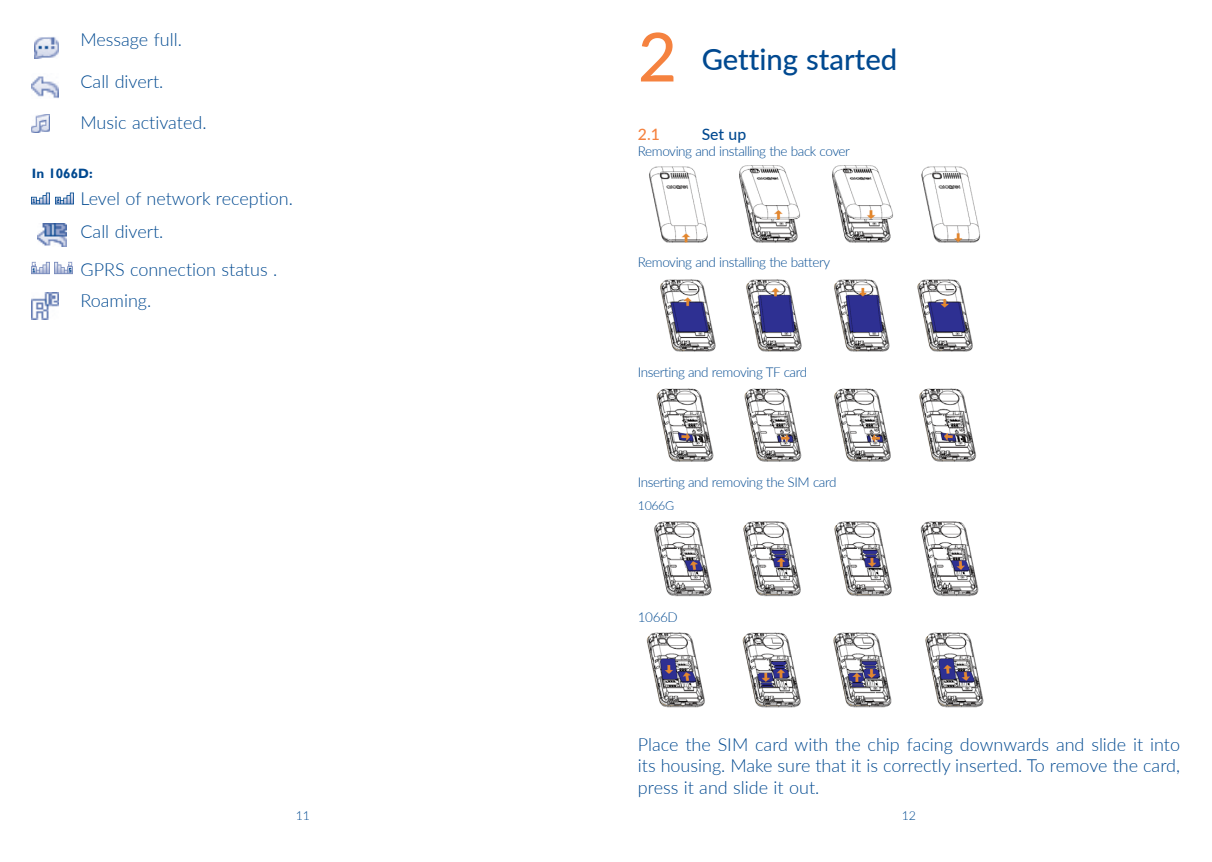
<style>
.page{position:relative;width:1212px;height:862px;background:#fff}
.page>*{position:absolute;margin:0;border:0;box-sizing:border-box;transform-origin:0 0}
.t1{font:500 67.5px "Lato";color:#f5823f}
.t2{font:500 29.25px "Lato";color:#014990}
.Body{font:300 18px/21.6px "Lato";color:#014990;text-align:justify}
.t3{font:500 15.75px "Lato";color:#014990}
.t4{font:500 15.75px "Lato";color:#f5823f}
.Safety_Body{font:300 13.5px "Lato";letter-spacing:-.03em;color:#014990}
.t5{font:700 13.5px "Gill Sans";color:#014990}
.Safety_Body-2{font:300 12.38px "Lato";letter-spacing:-.03em;color:#014990}
</style>
<div class="page">
<img style="left:34px;top:37px;width:24px;height:22px">
<img style="left:32px;top:76px;width:27px;height:23px">
<img style="left:32px;top:115px;width:18px;height:18px">
<img style="left:32px;top:192px;width:18px;height:13px">
<img style="left:55px;top:192px;width:18px;height:13px">
<img style="left:37px;top:224px;width:29px;height:22px">
<img style="left:32px;top:261px;width:18px;height:13px">
<img style="left:54px;top:261px;width:18px;height:13px">
<img style="left:32px;top:292px;width:27px;height:27px">
<img style="left:649px;top:165px;width:331px;height:78px">
<img style="left:660px;top:279px;width:313px;height:73px">
<img style="left:656px;top:388px;width:321px;height:74px">
<img style="left:654px;top:521px;width:325px;height:75px">
<img style="left:646px;top:632px;width:338px;height:75px">
<p class="Body" style="left:80px;top:28px;width:103px">Message full.</p>
<p class="Body" style="left:80px;top:70px;width:85px">Call divert.</p>
<p class="Body" style="left:80px;top:111px;width:128px">Music activated.</p>
<p class="t5" style="left:32px;top:165px;width:62px">In 1066D:</p>
<p class="Body" style="left:80px;top:187px;width:214px">Level of network reception.</p>
<p class="Body" style="left:80px;top:220px;width:85px">Call divert.</p>
<p class="Body" style="left:80px;top:258px;width:198px">GPRS connection status .</p>
<p class="Body" style="left:80px;top:288px;width:72px">Roaming.</p>
<p class="t1" style="left:638px;top:8px;width:41px">2</p>
<p class="t2" style="left:702px;top:38px;width:197px">Getting started</p>
<p class="t4" style="left:638px;top:123px;width:23px">2.1</p>
<p class="t3" style="left:702px;top:123px;width:46px">Set up</p>
<p class="Safety_Body" style="left:638px;top:142px;width:214px">Removing and installing the back cover</p>
<p class="Safety_Body" style="left:638px;top:252px;width:194px">Removing and installing the battery</p>
<p class="Safety_Body" style="left:638px;top:362px;width:171px">Inserting and removing TF card</p>
<p class="Safety_Body" style="left:638px;top:472px;width:200px">Inserting and removing the SIM card</p>
<p class="Safety_Body-2" style="left:638px;top:496px;width:38px">1066G</p>
<p class="Safety_Body" style="left:638px;top:607px;width:41px">1066D</p>
<p class="Body" style="left:638px;top:732px;width:544px">Place the SIM card with the chip facing downwards and slide it into its housing. Make sure that it is correctly inserted. To remove the card, press it and slide it out.</p>
<p class="Safety_Body-2" style="left:296px;top:806px;width:16px">11</p>
<p class="Safety_Body-2" style="left:902px;top:806px;width:16px">12</p>
</div>
